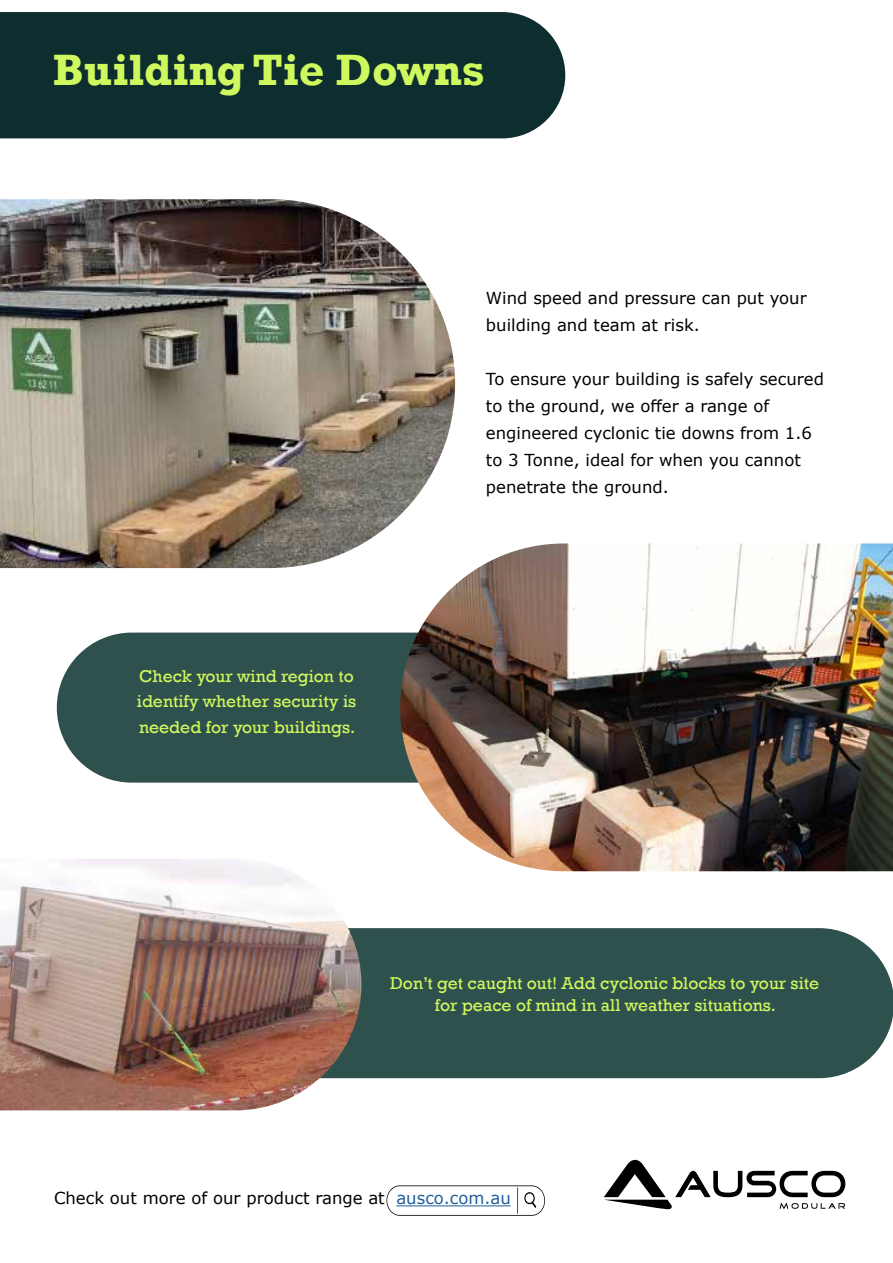
<style>
.page{position:relative;width:893px;height:1263px;background:#fff}
.page>*{position:absolute;margin:0;border:0;box-sizing:border-box;transform-origin:0 0}
.t1{font:700 45px "Rockwell";color:#cff85e}
.t2{font:17.55px/25.7px "Rockwell";color:#cff85e}
.t3{font:16.5px/27px "Verdana";color:#000}
.s1{color:#215e9e}
</style>
<div class="page">
<div style="left:0;top:12px;width:565px;height:126px;background:#0d2d2f"></div>
<img style="left:0;top:199px;width:455px;height:369px">
<div style="left:57px;top:632px;width:744px;height:151px;background:#2f514d;border-radius:75px"></div>
<div style="left:361px;top:928px;width:532px;height:150px;background:#2f514d"></div>
<img style="left:400px;top:543px;width:493px;height:328px">
<img style="left:0;top:859px;width:361px;height:251px">
<svg style="left:604px;top:1160px;width:241px;height:49px"></svg>
<svg style="left:386px;top:1185px;width:159px;height:31px"></svg>
<h1 class="t1" style="left:53px;top:42px;width:433px">Building Tie Downs</h1>
<p class="t2" style="left:137px;top:663px;width:221px">Check your wind region to identify whether security is needed for your buildings.</p>
<p class="t3" style="left:486px;top:285px;width:322px">Wind speed and pressure can put your building and team at risk.</p>
<p class="t3" style="left:486px;top:366px;width:340px">To ensure your building is safely secured to the ground, we offer a range of engineered cyclonic tie downs from 1.6 to 3 Tonne, ideal for when you cannot penetrate the ground.</p>
<p class="t2" style="left:390px;top:972px;width:430px;line-height:22.4px;text-align:center">Don’t get caught out! Add cyclonic blocks to your site for peace of mind in all weather situations.</p>
<p class="t3" style="left:54px;top:1185px;width:458px">Check out more of our product range at <span class="s1">ausco.com.au</span></p>
</div>
